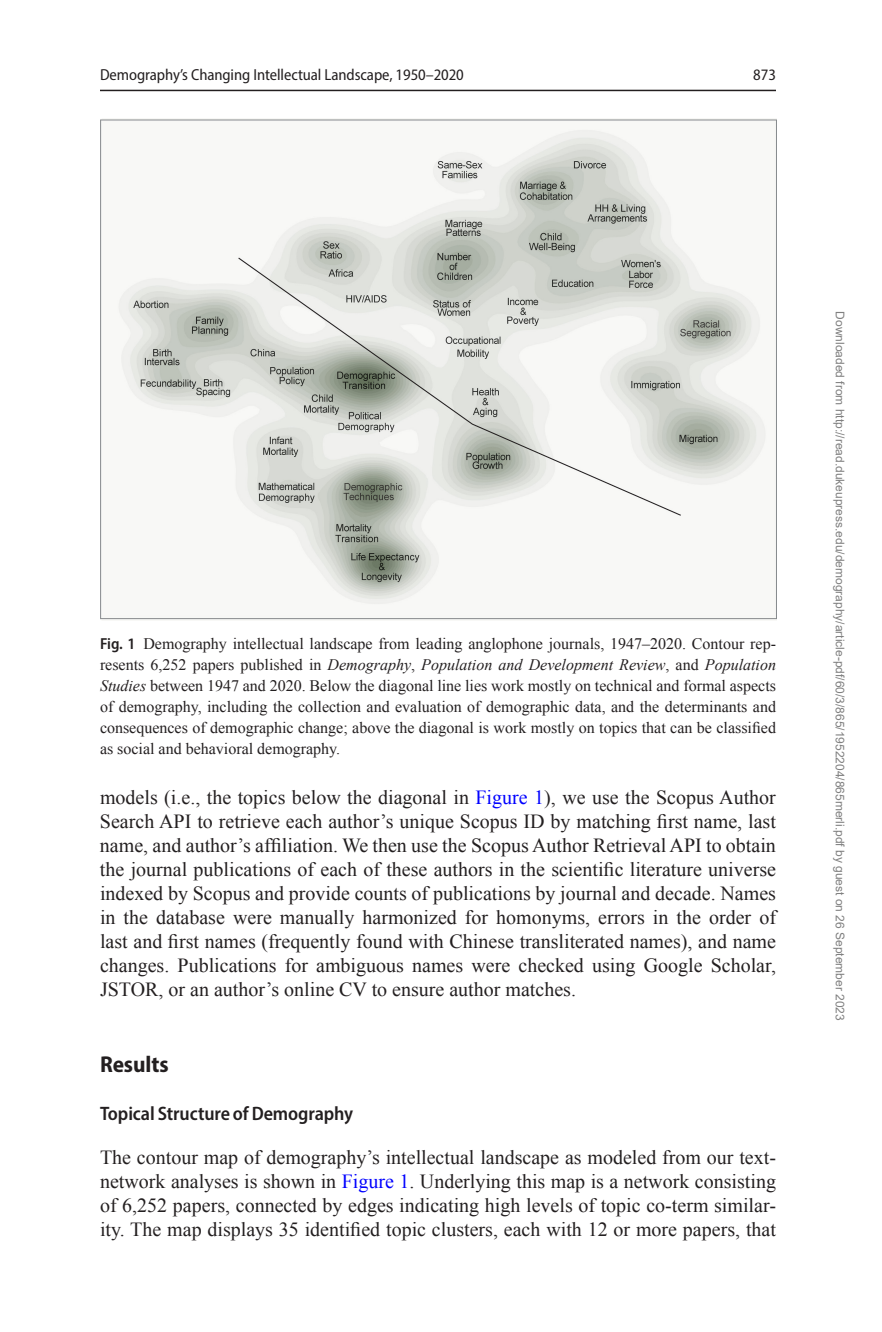
<style>
.page{position:relative;width:882px;height:1332px;background:#fff}
.page>*{position:absolute;margin:0;border:0;box-sizing:border-box;transform-origin:0 0}
.t1{font:700 semi-condensed 23px "Myriad Pro";letter-spacing:-.005em;color:#231f20}
.t2{font:20px/24px "Times New Roman";color:#231f20;text-align:justify}
.t3{font:600 semi-condensed 19.6px "Myriad Pro";letter-spacing:-.005em;color:#231f20}
.t4{font:16px/21px "Times New Roman";color:#231f20;text-align:justify}
.t5{font:semi-condensed 16px "Myriad Pro";letter-spacing:-.005em;color:#231f20}
.t6{font:12px "Arial";color:#808080}
.s1{font-family:"Myriad Pro";font-weight:600;font-stretch:semi-condensed}
.s2{font-style:italic}
.s3{color:#00f}
</style>
<div class="page">
<hr style="left:100px;top:90px;width:676px;height:1px;background:#231f20">
<img style="left:100px;top:119px;width:677px;height:501px">
<p class="t5" style="left:100px;top:65px;width:365px">Demography’s Changing Intellectual Landscape, 1950–2020</p>
<p class="t5" style="left:753px;top:65px;width:24px">873</p>
<p class="t4" style="left:100px;top:633px;width:678px"><span class="s1">Fig. 1</span> Demography intellectual landscape from leading anglophone journals, 1947–2020. Contour rep&shy;resents 6,252 papers published in <span class="s2">Demography</span>, <span class="s2">Population and Development Review</span>, and <span class="s2">Population Studies</span> between 1947 and 2020. Below the diagonal line lies work mostly on technical and formal aspects of demography, including the collection and evaluation of demographic data, and the determinants and consequences of demographic change; above the diagonal is work mostly on topics that can be classified as social and behavioral demography.</p>
<p class="t2" style="left:100px;top:785px;width:678px">models (i.e., the topics below the diagonal in <span class="s3">Figure 1</span>), we use the Scopus Author Search API to retrieve each author’s unique Scopus ID by matching first name, last name, and author’s affiliation. We then use the Scopus Author Retrieval API to obtain the journal publications of each of these authors in the scientific literature universe indexed by Scopus and provide counts of publications by journal and decade. Names in the database were manually harmonized for homonyms, errors in the order of last and first names (frequently found with Chinese transliterated names), and name changes. Publications for ambiguous names were checked using Google Scholar, JSTOR, or an author’s online CV to ensure author matches.</p>
<p class="t1" style="left:100px;top:1050px;width:70px">Results</p>
<p class="t3" style="left:100px;top:1101px;width:255px">Topical Structure of Demography</p>
<p class="t2" style="left:100px;top:1145px;width:678px">The contour map of demography’s intellectual landscape as modeled from our text&shy;network analyses is shown in <span class="s3">Figure 1</span>. Underlying this map is a network consisting of 6,252 papers, connected by edges indicating high levels of topic co-term similar&shy;ity. The map displays 35 identified topic clusters, each with 12 or more papers, that</p>
<p class="t6" style="left:845px;top:311px;width:711px;rotate:90deg">Downloaded from http://read.dukeupress.edu/demography/article-pdf/60/3/865/1952204/865merli.pdf by guest on 26 September 2023</p>
</div>
